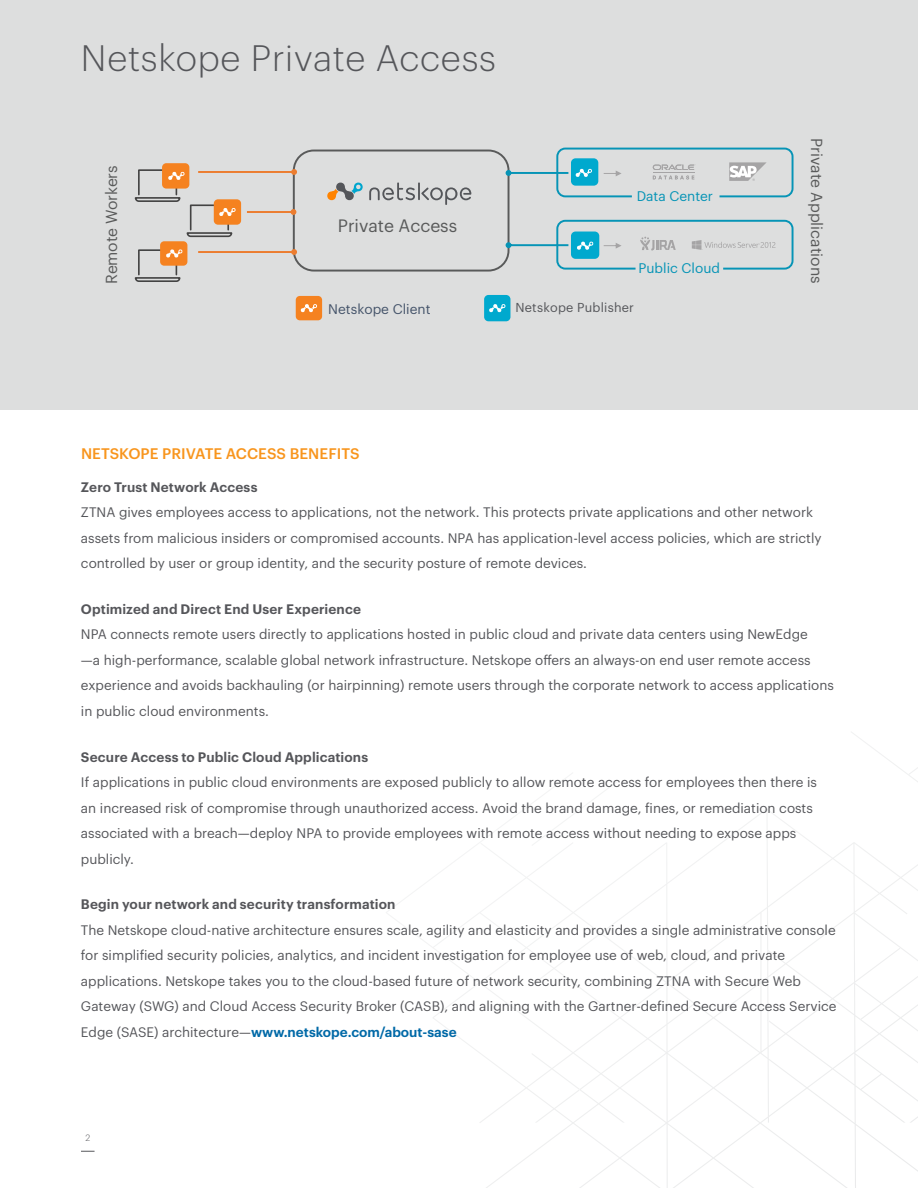
<style>
.page{position:relative;width:918px;height:1188px;background:#fff}
.page>*{position:absolute;margin:0;border:0;box-sizing:border-box;transform-origin:0 0}
.t1{font:300 36px "Graphik";letter-spacing:.02em;color:#55565a}
.t2{font:17.55px "Graphik";color:#595a5a}
.t3{font:15.6px "Graphik";color:#595a5a}
.t4{font:500 15px "Graphik";letter-spacing:.005em;color:#f8951d}
.t5{font:13.65px "Graphik";color:#0694b6}
.t6{font:13.65px "Graphik";color:#45546a}
.t7{font:13.5px/25.5px "Graphik";color:#55565a}
.t8{font:600 13.5px "Graphik";letter-spacing:.01em;color:#55565a}
.t9{font:12.75px "Graphik";letter-spacing:.02em;color:#55565a}
.t10{font:300 9px "Graphik";color:#55565a}
.s1{font-weight:600;color:#0069a7}
</style>
<div class="page">
<svg style="left:81px;top:1151px;width:14px;height:1px"></svg>
<svg style="left:386px;top:732px;width:532px;height:456px"></svg>
<div style="left:0;top:0;width:918px;height:409px;background:#dddede"></div>
<svg style="left:134px;top:277px;width:47px;height:5px"></svg>
<div style="left:138px;top:249px;width:39px;height:26px;border:2px solid #434343"></div>
<svg style="left:186px;top:232px;width:47px;height:6px"></svg>
<div style="left:190px;top:204px;width:39px;height:27px;border:2px solid #434343"></div>
<svg style="left:134px;top:197px;width:47px;height:5px"></svg>
<div style="left:138px;top:169px;width:39px;height:26px;border:2px solid #434343"></div>
<div style="left:556px;top:148px;width:238px;height:49px;border:2px solid #0694b6;border-radius:8px"></div>
<div style="left:556px;top:220px;width:238px;height:50px;border:2px solid #0694b6;border-radius:8px"></div>
<div style="left:293px;top:150px;width:217px;height:122px;border:2px solid #595a5a;border-radius:20px"></div>
<svg style="left:247px;top:209px;width:49px;height:6px"></svg>
<div style="left:571px;top:232px;width:28px;height:27px;background:#00a9ce;border-radius:5px"></div>
<div style="left:571px;top:158px;width:27px;height:28px;background:#00a9ce;border-radius:5px"></div>
<div style="left:296px;top:296px;width:26px;height:24px;background:#f58220;border-radius:4px"></div>
<div style="left:484px;top:295px;width:26px;height:26px;background:#00a9ce;border-radius:4px"></div>
<div style="left:162px;top:163px;width:27px;height:26px;background:#f58220;border-radius:4px"></div>
<div style="left:160px;top:241px;width:27px;height:25px;background:#f58220;border-radius:4px"></div>
<div style="left:214px;top:199px;width:27px;height:26px;background:#f58220;border-radius:4px"></div>
<svg style="left:506px;top:170px;width:62px;height:6px"></svg>
<svg style="left:506px;top:242px;width:62px;height:6px"></svg>
<svg style="left:604px;top:171px;width:17px;height:5px"></svg>
<svg style="left:604px;top:243px;width:17px;height:6px"></svg>
<svg style="left:198px;top:169px;width:99px;height:6px"></svg>
<svg style="left:198px;top:249px;width:99px;height:6px"></svg>
<svg style="left:327px;top:182px;width:36px;height:19px"></svg>
<svg style="left:369px;top:182px;width:102px;height:23px"></svg>
<svg style="left:168px;top:172px;width:17px;height:8px"></svg>
<svg style="left:219px;top:208px;width:17px;height:8px"></svg>
<svg style="left:301px;top:304px;width:16px;height:8px"></svg>
<svg style="left:489px;top:304px;width:17px;height:8px"></svg>
<svg style="left:166px;top:249px;width:17px;height:9px"></svg>
<svg style="left:575px;top:169px;width:17px;height:8px"></svg>
<svg style="left:577px;top:241px;width:17px;height:9px"></svg>
<svg style="left:640px;top:237px;width:36px;height:14px"></svg>
<svg style="left:729px;top:162px;width:38px;height:19px"></svg>
<hr style="left:653px;top:173px;width:41px;height:1px;background:#a5a4a5">
<svg style="left:653px;top:165px;width:42px;height:5px"></svg>
<svg style="left:653px;top:176px;width:41px;height:3px"></svg>
<svg style="left:692px;top:240px;width:84px;height:10px"></svg>
<h1 class="t1" style="left:81px;top:32px;width:417px">Netskope Private Access</h1>
<p class="t3" style="left:100px;top:284px;width:120px;rotate:-90deg">Remote Workers</p>
<p class="t2" style="left:338px;top:213px;width:121px">Private Access</p>
<p class="t5" style="left:637px;top:186px;width:78px">Data Center</p>
<p class="t5" style="left:639px;top:257px;width:83px">Public Cloud</p>
<p class="t6" style="left:328px;top:298px;width:104px">Netskope Client</p>
<p class="t9" style="left:515px;top:297px;width:120px">Netskope Publisher</p>
<p class="t3" style="left:829px;top:138px;width:147px;rotate:90deg">Private Applications</p>
<p class="t4" style="left:81px;top:443px;width:280px">NETSKOPE PRIVATE ACCESS BENEFITS</p>
<p class="t8" style="left:81px;top:476px;width:178px">Zero Trust Network Access</p>
<p class="t7" style="left:81px;top:498px;width:742px">ZTNA gives employees access to applications, not the network. This protects private applications and other network assets from malicious insiders or compromised accounts. NPA has application-level access policies, which are strictly controlled by user or group identity, and the security posture of remote devices.</p>
<p class="t8" style="left:81px;top:599px;width:281px">Optimized and Direct End User Experience</p>
<p class="t7" style="left:81px;top:621px;width:754px">NPA connects remote users directly to applications hosted in public cloud and private data centers using NewEdge<br>—a high-performance, scalable global network infrastructure. Netskope offers an always-on end user remote access experience and avoids backhauling (or hairpinning) remote users through the corporate network to access applications in public cloud environments.</p>
<p class="t8" style="left:81px;top:746px;width:289px">Secure Access to Public Cloud Applications</p>
<p class="t7" style="left:81px;top:768px;width:738px">If applications in public cloud environments are exposed publicly to allow remote access for employees then there is an increased risk of compromise through unauthorized access. Avoid the brand damage, fines, or remediation costs associated with a breach—deploy NPA to provide employees with remote access without needing to expose apps publicly.</p>
<p class="t8" style="left:81px;top:894px;width:316px">Begin your network and security transformation</p>
<p class="t7" style="left:81px;top:916px;width:757px">The Netskope cloud-native architecture ensures scale, agility and elasticity and provides a single administrative console for simplified security policies, analytics, and incident investigation for employee use of web, cloud, and private applications. Netskope takes you to the cloud-based future of network security, combining ZTNA with Secure Web Gateway (SWG) and Cloud Access Security Broker (CASB), and aligning with the Gartner-defined Secure Access Service Edge (SASE) architecture—<span class="s1">www.netskope.com/about-sase</span></p>
<p class="t10" style="left:85px;top:1132px;width:6px">2</p>
</div>
